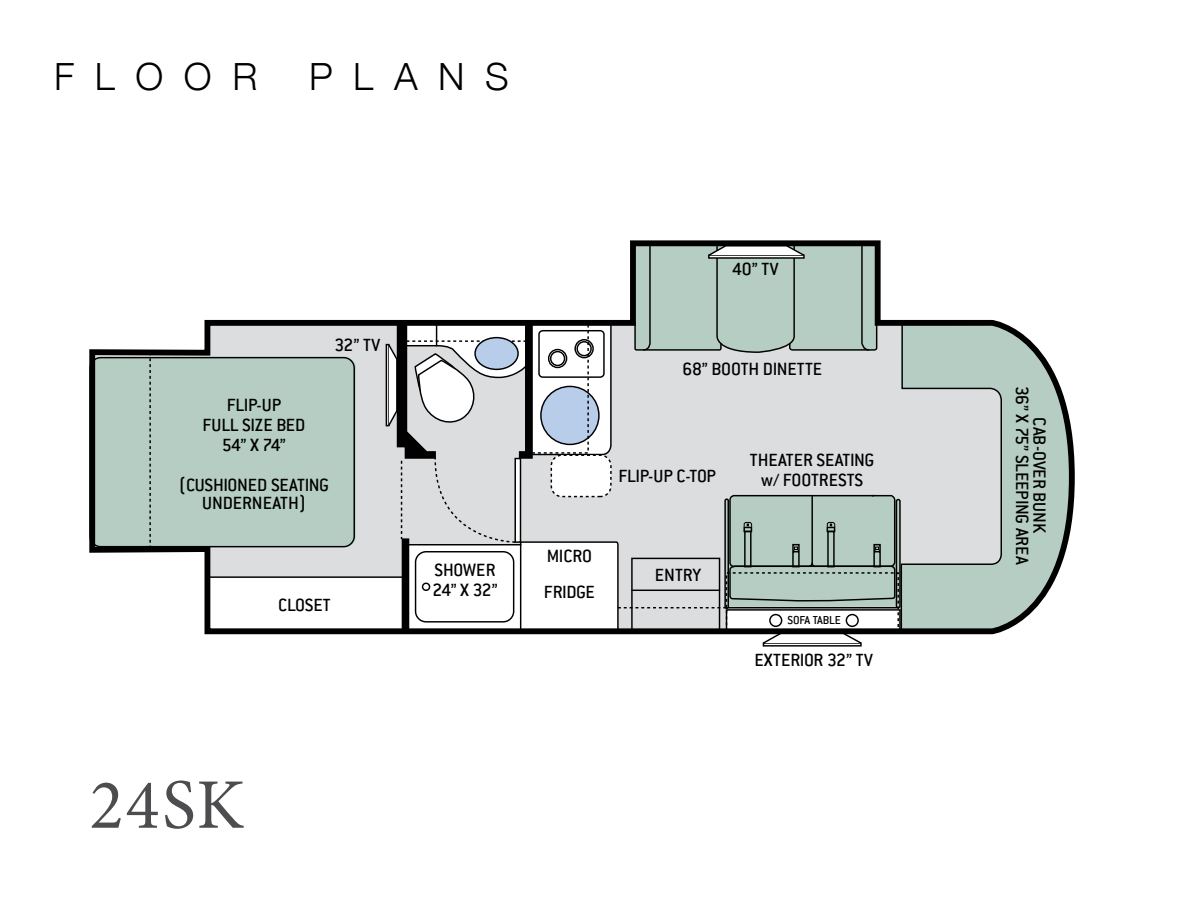
<style>
.page{position:relative;width:1188px;height:918px;background:#fff}
.page>*{position:absolute;margin:0;border:0;box-sizing:border-box;transform-origin:0 0}
.t1{font:71.1px "Minion Pro";color:#4d4d4f}
.t2{font:300 37.5px "Helvetica Neue";letter-spacing:.55em;color:#000}
.t3{font:500 19.5px/19.8px "Conduit ITC";letter-spacing:-.01em;color:#000;text-align:center}
.t4{font:500 12.75px "Conduit ITC";letter-spacing:-.025em;color:#000}
</style>
<div class="page">
<div style="left:763px;top:642px;width:99px;height:5px;border:1px solid #000"></div>
<svg style="left:89px;top:240px;width:986px;height:395px"></svg>
<svg style="left:387px;top:241px;width:616px;height:404px"></svg>
<h2 class="t2" style="left:54px;top:54px;width:205px">FLOOR</h2>
<h2 class="t2" style="left:309px;top:54px;width:201px">PLANS</h2>
<p class="t3" style="left:203px;top:395px;width:105px">FLIP-UP<br>FULL SIZE BED<br>54” X 74”</p>
<p class="t3" style="left:334px;top:335px;width:47px">32” TV</p>
<p class="t3" style="left:179px;top:476px;width:152px;line-height:17.5px">(CUSHIONED SEATING<br>UNDERNEATH)</p>
<p class="t3" style="left:278px;top:595px;width:54px">CLOSET</p>
<h1 class="t1" style="left:90px;top:757px;width:156px">24SK</h1>
<p class="t3" style="left:433px;top:560px;width:67px;text-align:left">SHOWER<br>24” X 32”</p>
<p class="t3" style="left:732px;top:259px;width:48px">40” TV</p>
<p class="t3" style="left:683px;top:359px;width:141px">68” BOOTH DINETTE</p>
<p class="t3" style="left:618px;top:466px;width:99px">FLIP-UP C-TOP</p>
<p class="t3" style="left:547px;top:546px;width:47px">MICRO</p>
<p class="t3" style="left:544px;top:582px;width:52px">FRIDGE</p>
<p class="t3" style="left:655px;top:565px;width:48px">ENTRY</p>
<p class="t3" style="left:750px;top:450px;width:126px">THEATER SEATING w/ FOOTRESTS</p>
<p class="t4" style="left:788px;top:613px;width:55px">SOFA TABLE</p>
<p class="t3" style="left:755px;top:650px;width:120px">EXTERIOR 32” TV</p>
<p class="t3" style="left:1049px;top:386px;width:181px;line-height:17.4px;rotate:90deg">CAB-OVER BUNK<br>36” X 75” SLEEPING AREA</p>
</div>
